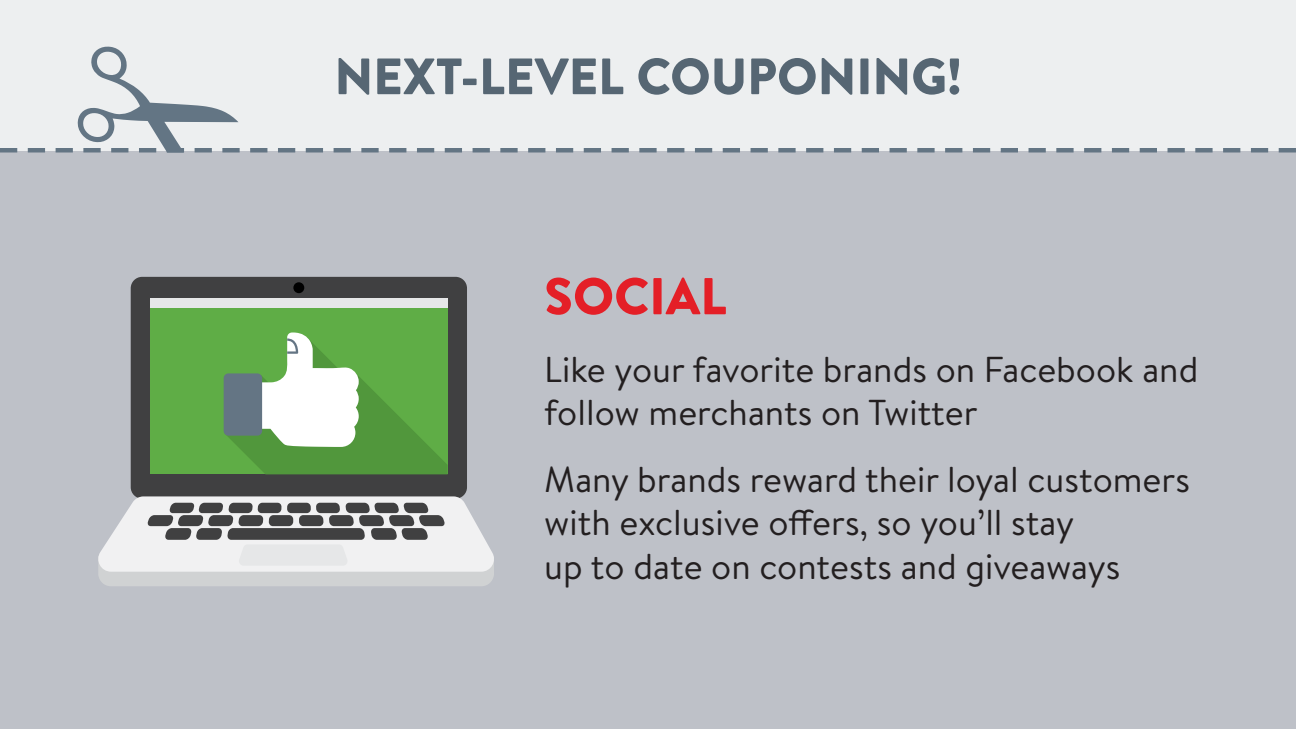
<style>
.page{position:relative;width:1296px;height:729px;background:#bec1c8}
.page>*{position:absolute;margin:0;border:0;box-sizing:border-box;transform-origin:0 0}
.t1{font:900 51.75px "Brandon Text";color:#e41f27}
.t2{font:900 51px "Brandon Text";color:#566673}
.t3{font:36px/43.2px "Brandon Text";color:#231f20}
</style>
<div class="page">
<div style="left:0;top:0;width:1296px;height:150px;background:#edeff0"></div>
<svg style="left:0;top:46px;width:1296px;height:107px"></svg>
<div style="left:131px;top:277px;width:336px;height:222px;background:#404041;border-radius:11px"></div>
<div style="left:293px;top:282px;width:11px;height:11px;background:#000;border-radius:50%"></div>
<svg style="left:98px;top:496px;width:396px;height:90px;background:#c2c3c4"></svg>
<div style="left:150px;top:298px;width:297px;height:176px;background:#5fad46"></div>
<div style="left:150px;top:298px;width:298px;height:9px;background:#e6e7e8"></div>
<svg style="left:224px;top:332px;width:224px;height:142px"></svg>
<h2 class="t2" style="left:335px;top:40px;width:628px">NEXT-LEVEL COUPONING!</h2>
<h1 class="t1" style="left:544px;top:260px;width:184px">SOCIAL</h1>
<p class="t3" style="left:544px;top:346px;width:656px">Like your favorite brands on Facebook and follow merchants on Twitter</p>
<p class="t3" style="left:544px;top:457px;width:647px">Many brands reward their loyal customers with exclusive offers, so you’ll stay<br>up to date on contests and giveaways</p>
</div>
